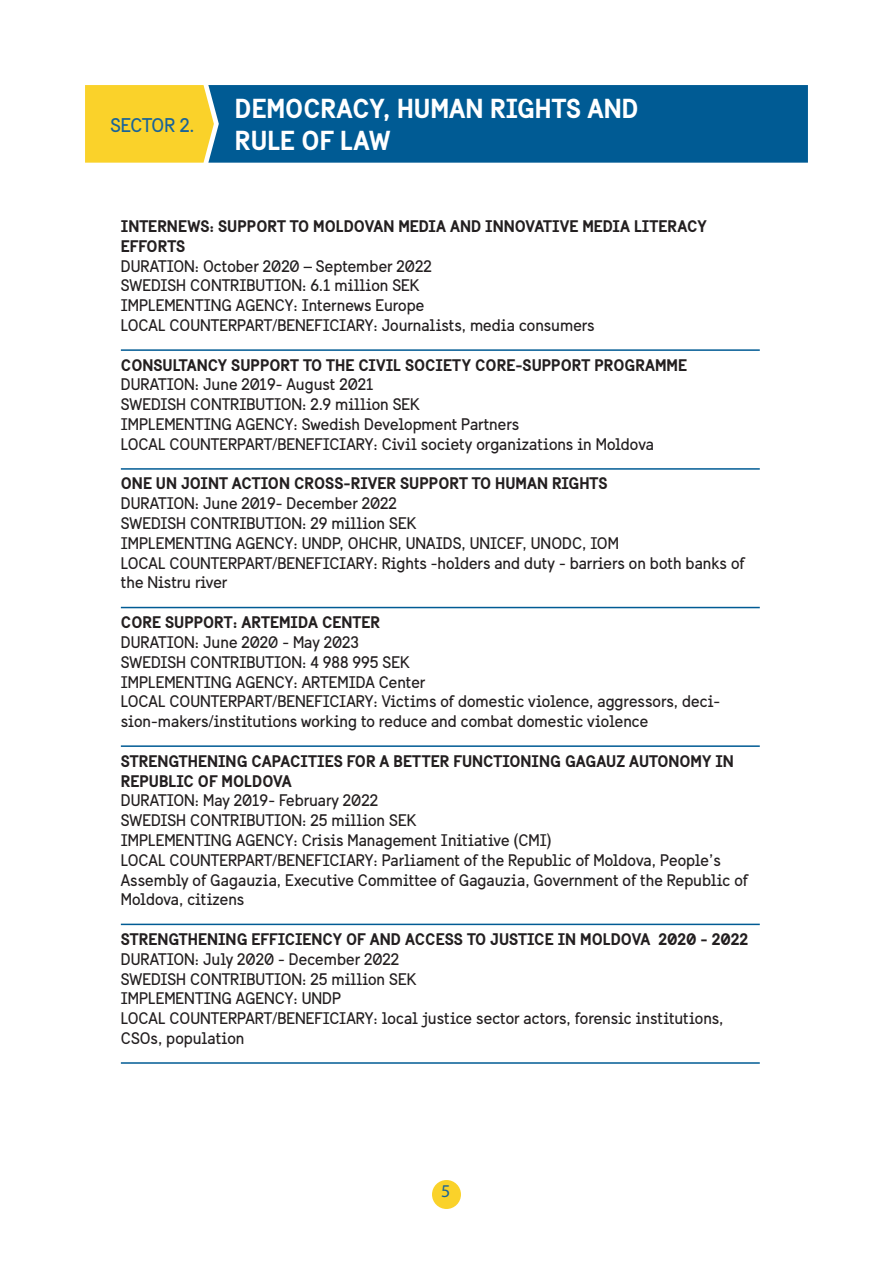
<style>
.page{position:relative;width:893px;height:1263px;background:#fff}
.page>*{position:absolute;margin:0;border:0;box-sizing:border-box;transform-origin:0 0}
.t1{font:700 27px "Sweden Sans";color:#fff}
.t2{font:19.5px "Sweden Sans";letter-spacing:-.01em;color:#186399}
.t3{font:18px "Myriad Pro";color:#186399}
.t4{font:16.5px/19.8px "Sweden Sans";color:#231f20}
.t5{font:700 16.5px/19.8px "Sweden Sans";color:#231f20}
</style>
<div class="page">
<div style="left:85px;top:85px;width:123px;height:78px;background:#fad22a"></div>
<div style="left:208px;top:85px;width:600px;height:78px;background:#005b94"></div>
<div style="left:432px;top:1180px;width:29px;height:29px;background:#fad22a;border-radius:50%"></div>
<hr style="left:121px;top:349px;width:639px;height:2px;background:#005b94">
<hr style="left:121px;top:468px;width:639px;height:2px;background:#005b94">
<hr style="left:121px;top:607px;width:639px;height:1px;background:#005b94">
<hr style="left:121px;top:745px;width:639px;height:2px;background:#005b94">
<hr style="left:121px;top:924px;width:639px;height:1px;background:#005b94">
<hr style="left:121px;top:1062px;width:639px;height:2px;background:#005b94">
<p class="t2" style="left:111px;top:113px;width:86px">SECTOR 2.</p>
<p class="t1" style="left:235px;top:91px;width:405px">DEMOCRACY, HUMAN RIGHTS AND</p>
<p class="t1" style="left:235px;top:124px;width:157px">RULE OF LAW</p>
<p class="t5" style="left:121px;top:216px;width:587px">INTERNEWS: SUPPORT TO MOLDOVAN MEDIA AND INNOVATIVE MEDIA LITERACY</p>
<p class="t5" style="left:121px;top:236px;width:66px">EFFORTS</p>
<p class="t4" style="left:121px;top:256px;width:312px">DURATION: October 2020 – September 2022</p>
<p class="t4" style="left:121px;top:276px;width:300px">SWEDISH CONTRIBUTION: 6.1 million SEK</p>
<p class="t4" style="left:121px;top:296px;width:305px">IMPLEMENTING AGENCY: Internews Europe</p>
<p class="t4" style="left:121px;top:315px;width:475px">LOCAL COUNTERPART/BENEFICIARY: Journalists, media consumers</p>
<p class="t5" style="left:121px;top:355px;width:568px">CONSULTANCY SUPPORT TO THE CIVIL SOCIETY CORE-SUPPORT PROGRAMME</p>
<p class="t4" style="left:121px;top:375px;width:254px">DURATION: June 2019- August 2021</p>
<p class="t4" style="left:121px;top:395px;width:301px">SWEDISH CONTRIBUTION: 2.9 million SEK</p>
<p class="t4" style="left:121px;top:414px;width:400px">IMPLEMENTING AGENCY: Swedish Development Partners</p>
<p class="t4" style="left:121px;top:434px;width:535px">LOCAL COUNTERPART/BENEFICIARY: Civil society organizations in Moldova</p>
<p class="t5" style="left:121px;top:473px;width:488px">ONE UN JOINT ACTION CROSS-RIVER SUPPORT TO HUMAN RIGHTS</p>
<p class="t4" style="left:121px;top:494px;width:277px">DURATION: June 2019- December 2022</p>
<p class="t4" style="left:121px;top:513px;width:297px">SWEDISH CONTRIBUTION: 29 million SEK</p>
<p class="t4" style="left:121px;top:533px;width:500px">IMPLEMENTING AGENCY: UNDP, OHCHR, UNAIDS, UNICEF, UNODC, IOM</p>
<p class="t4" style="left:121px;top:553px;width:625px">LOCAL COUNTERPART/BENEFICIARY: Rights -holders and duty - barriers on both banks of the Nistru river</p>
<p class="t5" style="left:121px;top:612px;width:261px">CORE SUPPORT: ARTEMIDA CENTER</p>
<p class="t4" style="left:121px;top:632px;width:240px">DURATION: June 2020 - May 2023</p>
<p class="t4" style="left:121px;top:652px;width:290px">SWEDISH CONTRIBUTION: 4 988 995 SEK</p>
<p class="t4" style="left:121px;top:672px;width:306px">IMPLEMENTING AGENCY: ARTEMIDA Center</p>
<p class="t4" style="left:121px;top:692px;width:601px">LOCAL COUNTERPART/BENEFICIARY: Victims of domestic violence, aggressors, deci&shy;sion-makers/institutions working to reduce and combat domestic violence</p>
<p class="t5" style="left:121px;top:751px;width:615px">STRENGTHENING CAPACITIES FOR A BETTER FUNCTIONING GAGAUZ AUTONOMY IN<br>REPUBLIC OF MOLDOVA</p>
<p class="t4" style="left:121px;top:791px;width:259px">DURATION: May 2019- February 2022</p>
<p class="t4" style="left:121px;top:810px;width:297px">SWEDISH CONTRIBUTION: 25 million SEK</p>
<p class="t4" style="left:121px;top:830px;width:432px">IMPLEMENTING AGENCY: Crisis Management Initiative (CMI)</p>
<p class="t4" style="left:121px;top:850px;width:629px">LOCAL COUNTERPART/BENEFICIARY: Parliament of the Republic of Moldova, People’s<br>Assembly of Gagauzia, Executive Committee of Gagauzia, Government of the Republic of<br>Moldova, citizens</p>
<p class="t5" style="left:121px;top:929px;width:629px">STRENGTHENING EFFICIENCY OF AND ACCESS TO JUSTICE IN MOLDOVA 2020 - 2022</p>
<p class="t4" style="left:121px;top:949px;width:280px">DURATION: July 2020 - December 2022</p>
<p class="t4" style="left:121px;top:969px;width:297px">SWEDISH CONTRIBUTION: 25 million SEK</p>
<p class="t4" style="left:121px;top:989px;width:222px">IMPLEMENTING AGENCY: UNDP</p>
<p class="t4" style="left:121px;top:1008px;width:604px">LOCAL COUNTERPART/BENEFICIARY: local justice sector actors, forensic institutions,<br>CSOs, population</p>
<p class="t3" style="left:441px;top:1180px;width:11px">5</p>
</div>
